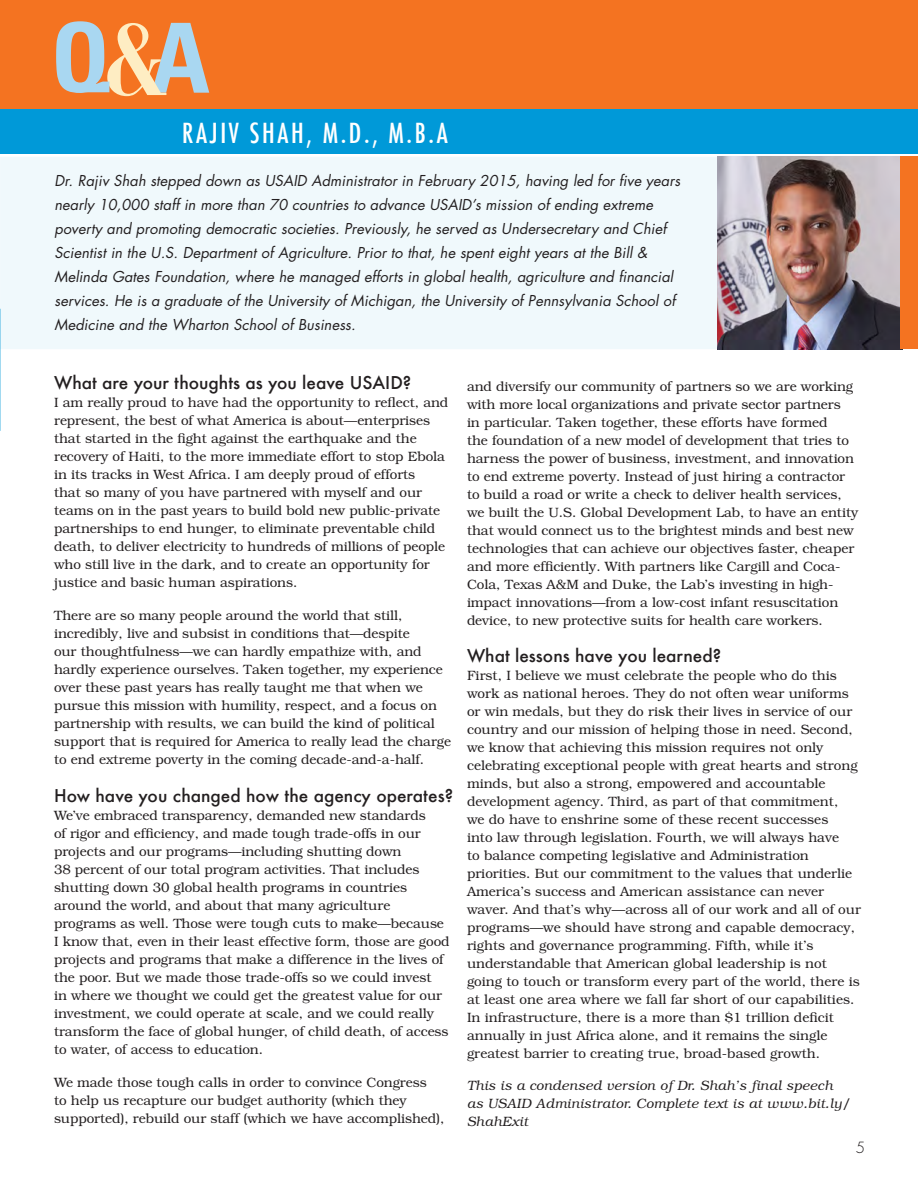
<style>
.page{position:relative;width:918px;height:1188px;background:#fff}
.page>*{position:absolute;margin:0;border:0;box-sizing:border-box;transform-origin:0 0}
.t1{font:138.9px "Mona Lisa Solid ITCTT";color:#feedc3}
.t2{font:700 condensed 96.75px "Univers LT";color:#a9d7f1}
.t3{font:500 condensed 27px "Futura";letter-spacing:.1em;color:#fff}
.t4{font:500 17.25px "Futura";color:#231f20}
.t5{font:300 15px "Futura Std";color:#231f20}
.t6{font:italic 14.7px/24px "Futura Std";letter-spacing:.005em;color:#231f20}
.t7{font:300 13.5px/18px "Bookman Std";letter-spacing:-.005em;color:#231f20}
.t8{font:italic 300 13.5px/18px "Bookman Std";letter-spacing:.025em;color:#231f20}
</style>
<div class="page">
<div style="left:0;top:157px;width:717px;height:192px;background:#f0f9fc"></div>
<div style="left:0;top:109px;width:918px;height:45px;background:#0099d8"></div>
<img style="left:717px;top:156px;width:183px;height:193px">
<svg style="left:0;top:309px;width:1px;height:122px"></svg>
<div style="left:0;top:0;width:918px;height:109px;background:#f47321"></div>
<div style="left:900px;top:156px;width:18px;height:193px;background:#f47321"></div>
<h1 class="t2" style="left:51px;top:-1px;width:161px">Q A</h1>
<h1 class="t1" style="left:101px;top:-37px;width:66px">&amp;</h1>
<p class="t3" style="left:182px;top:115px;width:267px">RAJIV SHAH, M.D., M.B.A</p>
<p class="t6" style="left:55px;top:169px;width:627px">Dr. Rajiv Shah stepped down as USAID Administrator in February 2015, having led for five years nearly 10,000 staff in more than 70 countries to advance USAID’s mission of ending extreme poverty and promoting democratic societies. Previously, he served as Undersecretary and Chief Scientist in the U.S. Department of Agriculture. Prior to that, he spent eight years at the Bill &amp; Melinda Gates Foundation, where he managed efforts in global health, agriculture and financial services. He is a graduate of the University of Michigan, the University of Pennsylvania School of Medicine and the Wharton School of Business.</p>
<p class="t4" style="left:54px;top:371px;width:359px">What are your thoughts as you leave USAID?</p>
<p class="t7" style="left:54px;top:394px;width:396px">I am really proud to have had the opportunity to reflect, and represent, the best of what America is about—enterprises that started in the fight against the earthquake and the recovery of Haiti, to the more immediate effort to stop Ebola in its tracks in West Africa. I am deeply proud of efforts<br>that so many of you have partnered with myself and our teams on in the past years to build bold new public-private partnerships to end hunger, to eliminate preventable child death, to deliver electricity to hundreds of millions of people who still live in the dark, and to create an opportunity for justice and basic human aspirations.</p>
<p class="t7" style="left:54px;top:607px;width:399px">There are so many people around the world that still, incredibly, live and subsist in conditions that—despite<br>our thoughtfulness—we can hardly empathize with, and hardly experience ourselves. Taken together, my experience over these past years has really taught me that when we pursue this mission with humility, respect, and a focus on partnership with results, we can build the kind of political support that is required for America to really lead the charge to end extreme poverty in the coming decade-and-a-half.</p>
<p class="t4" style="left:54px;top:784px;width:401px">How have you changed how the agency operates?</p>
<p class="t7" style="left:54px;top:806px;width:397px">We’ve embraced transparency, demanded new standards<br>of rigor and efficiency, and made tough trade-offs in our projects and our programs—including shutting down<br>38 percent of our total program activities. That includes shutting down 30 global health programs in countries around the world, and about that many agriculture programs as well. Those were tough cuts to make—because I know that, even in their least effective form, those are good projects and programs that make a difference in the lives of the poor. But we made those trade-offs so we could invest<br>in where we thought we could get the greatest value for our investment, we could operate at scale, and we could really transform the face of global hunger, of child death, of access to water, of access to education.</p>
<p class="t7" style="left:54px;top:1073px;width:392px">We made those tough calls in order to convince Congress<br>to help us recapture our budget authority (which they supported), rebuild our staff (which we have accomplished),</p>
<p class="t7" style="left:467px;top:377px;width:393px">and diversify our community of partners so we are working with more local organizations and private sector partners<br>in particular. Taken together, these efforts have formed<br>the foundation of a new model of development that tries to harness the power of business, investment, and innovation to end extreme poverty. Instead of just hiring a contractor to build a road or write a check to deliver health services, we built the U.S. Global Development Lab, to have an entity that would connect us to the brightest minds and best new technologies that can achieve our objectives faster, cheaper and more efficiently. With partners like Cargill and Coca-Cola, Texas A&amp;M and Duke, the Lab’s investing in high&shy;impact innovations—from a low-cost infant resuscitation device, to new protective suits for health care workers.</p>
<p class="t4" style="left:467px;top:644px;width:256px">What lessons have you learned?</p>
<p class="t7" style="left:467px;top:667px;width:395px">First, I believe we must celebrate the people who do this work as national heroes. They do not often wear uniforms or win medals, but they do risk their lives in service of our country and our mission of helping those in need. Second, we know that achieving this mission requires not only celebrating exceptional people with great hearts and strong minds, but also a strong, empowered and accountable development agency. Third, as part of that commitment,<br>we do have to enshrine some of these recent successes<br>into law through legislation. Fourth, we will always have<br>to balance competing legislative and Administration priorities. But our commitment to the values that underlie America’s success and American assistance can never waver. And that’s why—across all of our work and all of our programs—we should have strong and capable democracy, rights and governance programming. Fifth, while it’s understandable that American global leadership is not going to touch or transform every part of the world, there is at least one area where we fall far short of our capabilities.<br>In infrastructure, there is a more than $1 trillion deficit annually in just Africa alone, and it remains the single greatest barrier to creating true, broad-based growth.</p>
<p class="t8" style="left:467px;top:1076px;width:385px">This is a condensed version of Dr. Shah’s final speech as USAID Administrator. Complete text is at www.bit.ly/<br>ShahExit</p>
<p class="t5" style="left:856px;top:1139px;width:11px">5</p>
</div>
